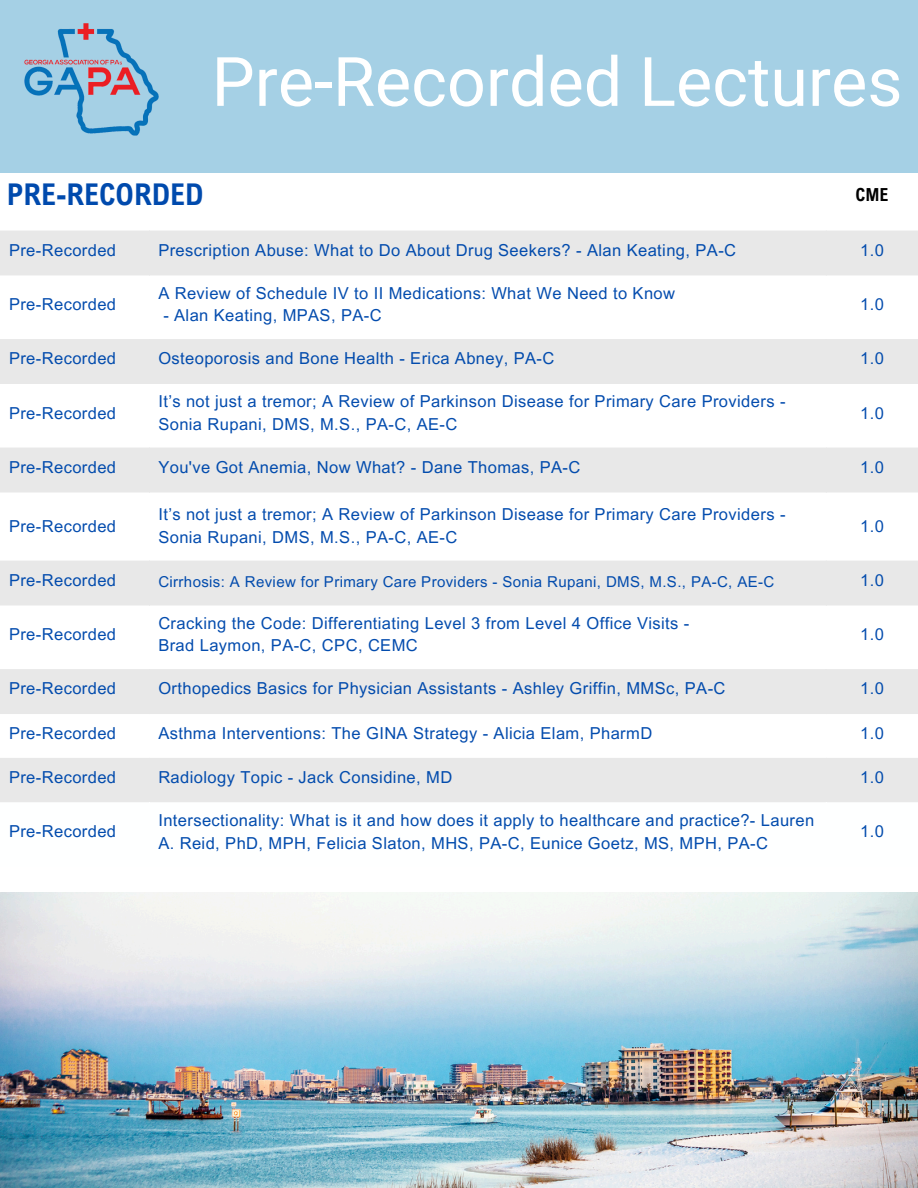
<style>
.page{position:relative;width:918px;height:1188px;background:#fff}
.page>*{position:absolute;margin:0;border:0;box-sizing:border-box;transform-origin:0 0}
.t1{font:68.25px "Heebo";color:#fff}
.t2{font:700 30px "Arial Nova Cond";color:#004aad}
.t3{font:700 18px "Arial Nova Cond";color:#000}
.t4{font:16.5px/22.5px "Arial MT Pro";letter-spacing:.025em;color:#004aad}
.t5{font:15px "Arial MT Pro";letter-spacing:.025em;color:#004aad}
</style>
<div class="page">
<div style="left:0;top:0;width:918px;height:173px;background:#a5d0e5"></div>
<img style="left:24px;top:23px;width:135px;height:113px">
<svg style="left:0;top:231px;width:918px;height:262px;fill:#e8e8e8"></svg>
<svg style="left:0;top:561px;width:918px;height:241px;fill:#e8e8e8"></svg>
<img style="left:0;top:893px;width:918px;height:295px">
<h2 class="t1" style="left:212px;top:34px;width:692px">Pre-Recorded Lectures</h2>
<p class="t2" style="left:7px;top:175px;width:198px">PRE-RECORDED</p>
<p class="t3" style="left:856px;top:184px;width:35px">CME</p>
<p class="t4" style="left:9px;top:241px;width:109px">Pre-Recorded</p>
<p class="t4" style="left:158px;top:241px;width:579px">Prescription Abuse: What to Do About Drug Seekers? - Alan Keating, PA-C</p>
<p class="t4" style="left:860px;top:241px;width:25px">1.0</p>
<p class="t4" style="left:9px;top:295px;width:109px">Pre-Recorded</p>
<p class="t4" style="left:158px;top:284px;width:518px">A Review of Schedule IV to II Medications: What We Need to Know</p>
<p class="t4" style="left:163px;top:306px;width:220px">- Alan Keating, MPAS, PA-C</p>
<p class="t4" style="left:860px;top:295px;width:25px">1.0</p>
<p class="t4" style="left:9px;top:349px;width:109px">Pre-Recorded</p>
<p class="t4" style="left:158px;top:349px;width:398px">Osteoporosis and Bone Health - Erica Abney, PA-C</p>
<p class="t4" style="left:860px;top:349px;width:25px">1.0</p>
<p class="t4" style="left:9px;top:404px;width:109px">Pre-Recorded</p>
<p class="t4" style="left:158px;top:392px;width:629px">It’s not just a tremor; A Review of Parkinson Disease for Primary Care Providers -<br>Sonia Rupani, DMS, M.S., PA-C, AE-C</p>
<p class="t4" style="left:860px;top:404px;width:25px">1.0</p>
<p class="t4" style="left:9px;top:458px;width:109px">Pre-Recorded</p>
<p class="t4" style="left:158px;top:458px;width:424px">You've Got Anemia, Now What? - Dane Thomas, PA-C</p>
<p class="t4" style="left:860px;top:458px;width:25px">1.0</p>
<p class="t4" style="left:9px;top:517px;width:109px">Pre-Recorded</p>
<p class="t4" style="left:158px;top:505px;width:629px">It’s not just a tremor; A Review of Parkinson Disease for Primary Care Providers -<br>Sonia Rupani, DMS, M.S., PA-C, AE-C</p>
<p class="t4" style="left:860px;top:517px;width:25px">1.0</p>
<p class="t4" style="left:9px;top:571px;width:109px">Pre-Recorded</p>
<p class="t5" style="left:158px;top:576px;width:618px">Cirrhosis: A Review for Primary Care Providers - Sonia Rupani, DMS, M.S., PA-C, AE-C</p>
<p class="t4" style="left:860px;top:571px;width:25px">1.0</p>
<p class="t4" style="left:9px;top:625px;width:109px">Pre-Recorded</p>
<p class="t4" style="left:158px;top:614px;width:533px">Cracking the Code: Differentiating Level 3 from Level 4 Office Visits -<br>Brad Laymon, PA-C, CPC, CEMC</p>
<p class="t4" style="left:860px;top:625px;width:25px">1.0</p>
<p class="t4" style="left:9px;top:679px;width:109px">Pre-Recorded</p>
<p class="t4" style="left:158px;top:679px;width:569px">Orthopedics Basics for Physician Assistants - Ashley Griffin, MMSc, PA-C</p>
<p class="t4" style="left:860px;top:679px;width:25px">1.0</p>
<p class="t4" style="left:9px;top:724px;width:109px">Pre-Recorded</p>
<p class="t4" style="left:158px;top:724px;width:495px">Asthma Interventions: The GINA Strategy - Alicia Elam, PharmD</p>
<p class="t4" style="left:860px;top:724px;width:25px">1.0</p>
<p class="t4" style="left:9px;top:768px;width:109px">Pre-Recorded</p>
<p class="t4" style="left:158px;top:768px;width:295px">Radiology Topic - Jack Considine, MD</p>
<p class="t4" style="left:860px;top:768px;width:25px">1.0</p>
<p class="t4" style="left:9px;top:822px;width:109px">Pre-Recorded</p>
<p class="t4" style="left:158px;top:811px;width:657px">Intersectionality: What is it and how does it apply to healthcare and practice?- Lauren<br>A. Reid, PhD, MPH, Felicia Slaton, MHS, PA-C, Eunice Goetz, MS, MPH, PA-C</p>
<p class="t4" style="left:860px;top:822px;width:25px">1.0</p>
</div>
